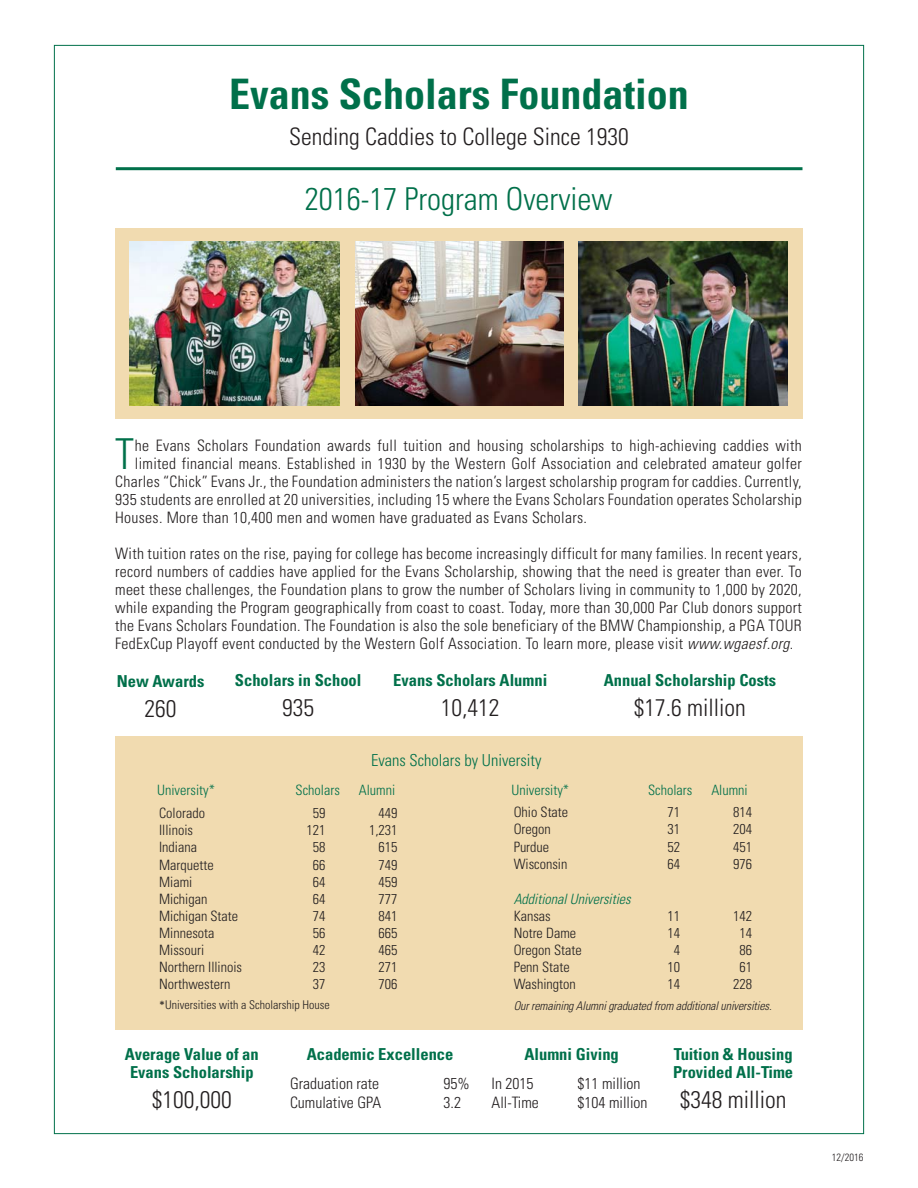
<style>
.page{position:relative;width:918px;height:1188px;background:#fff}
.page>*{position:absolute;margin:0;border:0;box-sizing:border-box;transform-origin:0 0}
.t1{font:300 condensed 42.6px "Univers LT Std";color:#00704a}
.t2{font:700 condensed 42px "Univers LT Std";color:#00704a}
.t3{font:300 condensed 31.5px "Univers LT Std";color:#00704a}
.t4{font:300 condensed 24px "Univers LT Std";color:#231f20}
.t5{font:700 condensed 16.5px/18px "Univers LT Std";color:#00704a}
.t6{font:300 condensed 16.5px "Univers LT Std";color:#00704a}
.t7{font:300 condensed 15.75px/18px "Univers LT Std";letter-spacing:.02em;color:#231f20;text-align:justify}
.t8{font:300 condensed 15.75px/19.5px "Univers LT Std";color:#231f20}
.t9{font:300 condensed 14.25px "Univers LT Std";color:#231f20}
.t10{font:300 condensed 14.25px "Univers LT Std";color:#00704a}
.t11{font:italic 300 condensed 14.25px "Univers LT Std";color:#00704a}
.t12{font:italic 300 condensed 12px "Univers LT Std";letter-spacing:-.01em;color:#231f20}
.t13{font:300 condensed 12px "Univers LT Std";color:#231f20}
.t14{font:300 condensed 10.5px "Univers LT Std";color:#231f20}
.s1{font-style:italic}
.s2{font-family:"Calibri";font-weight:400;font-stretch:normal}
</style>
<div class="page">
<div style="left:115px;top:736px;width:688px;height:294px;background:#f1dbb0"></div>
<hr style="left:116px;top:167px;width:687px;height:3px;background:#00704a">
<div style="left:115px;top:228px;width:688px;height:191px;background:#f1dbb0"></div>
<img style="left:130px;top:242px;width:210px;height:164px">
<img style="left:579px;top:242px;width:209px;height:164px">
<img style="left:355px;top:242px;width:208px;height:163px">
<h2 class="t2" style="left:229px;top:77px;width:461px">Evans Scholars Foundation</h2>
<h3 class="t4" style="left:289px;top:127px;width:341px">Sending Caddies to College Since 1930</h3>
<h3 class="t3" style="left:305px;top:186px;width:309px">2016-17 Program Overview</h3>
<h1 class="t1" style="left:115px;top:436px;width:20px">T</h1>
<p class="t7" style="left:135px;top:437px;width:668px">he Evans Scholars Foundation awards full tuition and housing scholarships to high-achieving caddies with</p>
<p class="t7" style="left:135px;top:455px;width:668px">limited financial means. Established in 1930 by the Western Golf Association and celebrated amateur golfer</p>
<p class="t7" style="left:115px;top:473px;width:688px">Charles “Chick” Evans Jr., the Foundation administers the nation’s largest scholarship program for caddies. Currently,</p>
<p class="t7" style="left:115px;top:491px;width:688px">935 students are enrolled at 20 universities, including 15 where the Evans Scholars Foundation operates Scholarship</p>
<p class="t7" style="left:115px;top:509px;width:473px">Houses. More than 10,400 men and women have graduated as Evans Scholars.</p>
<p class="t7" style="left:115px;top:545px;width:688px">With tuition rates on the rise, paying for college has become increasingly difficult for many families. In recent years, record numbers of caddies have applied for the Evans Scholarship, showing that the need is greater than ever. To meet these challenges, the Foundation plans to grow the number of Scholars living in community to 1,000 by 2020, while expanding the Program geographically from coast to coast. Today, more than 30,000 Par Club donors support the Evans Scholars Foundation. The Foundation is also the sole beneficiary of the BMW Championship, a PGA TOUR FedExCup Playoff event conducted by the Western Golf Association. To learn more, please visit <span class="s1">www.wgaesf.org</span>.</p>
<p class="t5" style="left:117px;top:673px;width:89px">New Awards</p>
<h3 class="t4" style="left:145px;top:698px;width:33px">260</h3>
<p class="t5" style="left:235px;top:672px;width:128px">Scholars in School</p>
<h3 class="t4" style="left:282px;top:697px;width:33px">935</h3>
<p class="t5" style="left:393px;top:672px;width:155px">Evans Scholars Alumni</p>
<h3 class="t4" style="left:441px;top:697px;width:60px">10,412</h3>
<p class="t6" style="left:371px;top:753px;width:172px">Evans Scholars by University</p>
<p class="t5" style="left:604px;top:672px;width:174px">Annual Scholarship Costs</p>
<h3 class="t4" style="left:634px;top:697px;width:113px">$17.6 million</h3>
<p class="t10" style="left:157px;top:784px;width:59px">University*</p>
<p class="t10" style="left:296px;top:784px;width:46px">Scholars</p>
<p class="t10" style="left:359px;top:784px;width:38px">Alumni</p>
<p class="t9" style="left:159px;top:807px;width:47px">Colorado</p>
<p class="t9" style="left:313px;top:807px;width:14px">59</p>
<p class="t9" style="left:379px;top:807px;width:20px">449</p>
<p class="t9" style="left:159px;top:824px;width:36px">Illinois</p>
<p class="t9" style="left:307px;top:824px;width:20px">121</p>
<p class="t9" style="left:369px;top:824px;width:30px">1,231</p>
<p class="t9" style="left:159px;top:841px;width:39px">Indiana</p>
<p class="t9" style="left:313px;top:841px;width:14px">58</p>
<p class="t9" style="left:379px;top:841px;width:20px">615</p>
<p class="t9" style="left:159px;top:859px;width:56px">Marquette</p>
<p class="t9" style="left:313px;top:859px;width:14px">66</p>
<p class="t9" style="left:379px;top:859px;width:20px">749</p>
<p class="t9" style="left:159px;top:876px;width:35px">Miami</p>
<p class="t9" style="left:313px;top:876px;width:14px">64</p>
<p class="t9" style="left:379px;top:876px;width:20px">459</p>
<p class="t9" style="left:159px;top:893px;width:50px">Michigan</p>
<p class="t9" style="left:313px;top:893px;width:14px">64</p>
<p class="t9" style="left:379px;top:893px;width:20px">777</p>
<p class="t9" style="left:159px;top:910px;width:81px">Michigan State</p>
<p class="t9" style="left:313px;top:910px;width:14px">74</p>
<p class="t9" style="left:379px;top:910px;width:20px">841</p>
<p class="t9" style="left:159px;top:927px;width:57px">Minnesota</p>
<p class="t9" style="left:313px;top:927px;width:14px">56</p>
<p class="t9" style="left:379px;top:927px;width:20px">665</p>
<p class="t9" style="left:159px;top:944px;width:47px">Missouri</p>
<p class="t9" style="left:313px;top:944px;width:14px">42</p>
<p class="t9" style="left:379px;top:944px;width:20px">465</p>
<p class="t9" style="left:159px;top:961px;width:85px">Northern Illinois</p>
<p class="t9" style="left:313px;top:961px;width:14px">23</p>
<p class="t9" style="left:379px;top:961px;width:20px">271</p>
<p class="t9" style="left:159px;top:978px;width:73px">Northwestern</p>
<p class="t9" style="left:313px;top:978px;width:14px">37</p>
<p class="t9" style="left:379px;top:978px;width:20px">706</p>
<p class="t13" style="left:159px;top:1000px;width:172px"><span class="s2">*</span>Universities with a Scholarship House</p>
<p class="t5" style="left:125px;top:1046px;width:135px;text-align:center">Average Value of an<br>Evans Scholarship</p>
<h3 class="t4" style="left:152px;top:1089px;width:81px">$100,000</h3>
<p class="t5" style="left:307px;top:1046px;width:148px">Academic Excellence</p>
<p class="t8" style="left:290px;top:1074px;width:91px">Graduation rate</p>
<p class="t7" style="left:444px;top:1075px;width:28px">95%</p>
<p class="t8" style="left:290px;top:1094px;width:93px">Cumulative GPA</p>
<p class="t7" style="left:444px;top:1094px;width:19px">3.2</p>
<p class="t10" style="left:511px;top:784px;width:59px">University*</p>
<p class="t10" style="left:648px;top:784px;width:46px">Scholars</p>
<p class="t10" style="left:711px;top:784px;width:38px">Alumni</p>
<p class="t9" style="left:514px;top:806px;width:56px">Ohio State</p>
<p class="t9" style="left:668px;top:806px;width:14px">71</p>
<p class="t9" style="left:733px;top:806px;width:20px">814</p>
<p class="t9" style="left:514px;top:823px;width:39px">Oregon</p>
<p class="t9" style="left:668px;top:823px;width:14px">31</p>
<p class="t9" style="left:733px;top:823px;width:20px">204</p>
<p class="t9" style="left:514px;top:840px;width:37px">Purdue</p>
<p class="t9" style="left:668px;top:840px;width:14px">52</p>
<p class="t9" style="left:733px;top:840px;width:20px">451</p>
<p class="t9" style="left:514px;top:858px;width:55px">Wisconsin</p>
<p class="t9" style="left:668px;top:858px;width:14px">64</p>
<p class="t9" style="left:733px;top:858px;width:20px">976</p>
<p class="t11" style="left:514px;top:893px;width:119px">Additional Universities</p>
<p class="t9" style="left:514px;top:910px;width:39px">Kansas</p>
<p class="t9" style="left:668px;top:910px;width:14px">11</p>
<p class="t9" style="left:733px;top:910px;width:20px">142</p>
<p class="t9" style="left:514px;top:927px;width:64px">Notre Dame</p>
<p class="t9" style="left:668px;top:927px;width:14px">14</p>
<p class="t9" style="left:740px;top:927px;width:14px">14</p>
<p class="t9" style="left:514px;top:944px;width:70px">Oregon State</p>
<p class="t9" style="left:674px;top:944px;width:8px">4</p>
<p class="t9" style="left:740px;top:944px;width:14px">86</p>
<p class="t9" style="left:514px;top:961px;width:58px">Penn State</p>
<p class="t9" style="left:668px;top:961px;width:14px">10</p>
<p class="t9" style="left:740px;top:961px;width:14px">61</p>
<p class="t9" style="left:514px;top:978px;width:64px">Washington</p>
<p class="t9" style="left:668px;top:978px;width:14px">14</p>
<p class="t9" style="left:733px;top:978px;width:20px">228</p>
<p class="t12" style="left:514px;top:1000px;width:260px">Our remaining Alumni graduated from additional universities.</p>
<p class="t5" style="left:524px;top:1046px;width:96px">Alumni Giving</p>
<p class="t8" style="left:492px;top:1074px;width:49px">In 2015<br>All-Time</p>
<p class="t8" style="left:578px;top:1074px;width:71px">$11 million $104 million</p>
<p class="t5" style="left:673px;top:1046px;width:122px">Tuition &amp; Housing<br>Provided All-Time</p>
<h3 class="t4" style="left:680px;top:1089px;width:108px">$348 million</h3>
<p class="t14" style="left:832px;top:1153px;width:33px">12/2016</p>
</div>
